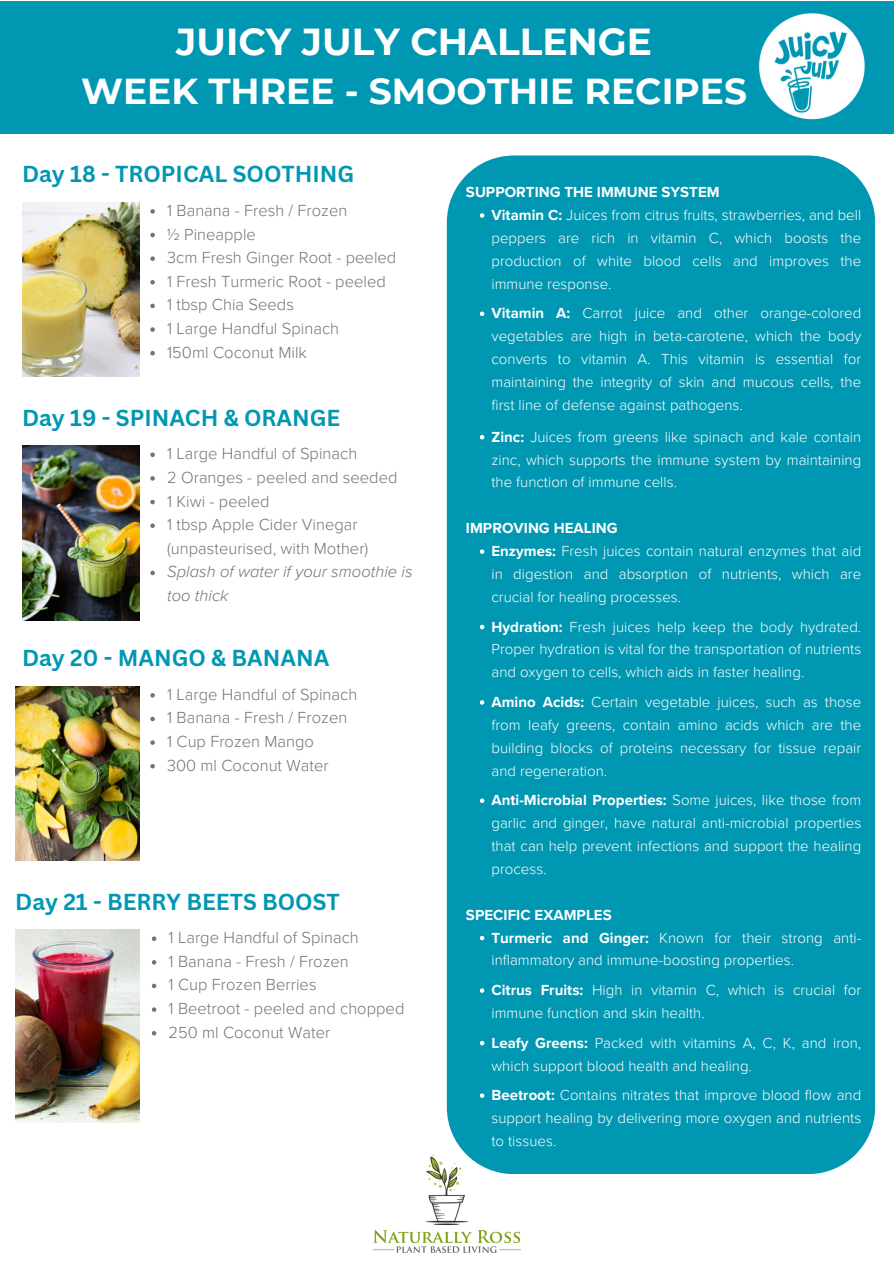
<style>
.page{position:relative;width:894px;height:1264px;background:#fff}
.page>*{position:absolute;margin:0;border:0;box-sizing:border-box;transform-origin:0 0}
.t1{font:700 37.5px "Montserrat";color:#fff}
.t2{font:700 36px "Montserrat";color:#fff}
.t3{font:700 22.5px "Canva Sans";color:#0097b2}
.t4{font:300 16.5px/23.7px "Proxima Nova";color:#737373}
.t5{font:italic 300 16.5px/23.7px "Proxima Nova";color:#737373}
.t6{font:300 15px/22.8px "Proxima Nova";color:#fff;text-align:justify}
.s1{font-weight:700}
</style>
<div class="page">
<div style="left:0;top:1px;width:893px;height:133px;background:#0097b2"></div>
<img style="left:15px;top:686px;width:124px;height:174px">
<img style="left:22px;top:202px;width:117px;height:175px">
<img style="left:22px;top:446px;width:117px;height:174px">
<img style="left:374px;top:1155px;width:146px;height:97px">
<svg style="left:150px;top:209px;width:5px;height:5px"></svg>
<svg style="left:150px;top:233px;width:5px;height:4px"></svg>
<svg style="left:150px;top:256px;width:5px;height:5px"></svg>
<svg style="left:150px;top:280px;width:5px;height:4px"></svg>
<svg style="left:150px;top:304px;width:5px;height:4px"></svg>
<svg style="left:150px;top:327px;width:5px;height:5px"></svg>
<svg style="left:150px;top:351px;width:5px;height:4px"></svg>
<div style="left:446px;top:155px;width:428px;height:1018px;background:#0097b2;border-radius:67px"></div>
<img style="left:15px;top:929px;width:124px;height:193px">
<img style="left:758px;top:13px;width:107px;height:107px">
<svg style="left:152px;top:936px;width:4px;height:4px"></svg>
<svg style="left:152px;top:960px;width:4px;height:4px"></svg>
<svg style="left:152px;top:983px;width:4px;height:5px"></svg>
<svg style="left:152px;top:1007px;width:4px;height:4px"></svg>
<svg style="left:152px;top:1031px;width:4px;height:4px"></svg>
<svg style="left:150px;top:452px;width:5px;height:5px"></svg>
<svg style="left:150px;top:476px;width:5px;height:4px"></svg>
<svg style="left:150px;top:500px;width:5px;height:4px"></svg>
<svg style="left:150px;top:523px;width:5px;height:5px"></svg>
<svg style="left:150px;top:570px;width:5px;height:5px"></svg>
<svg style="left:150px;top:693px;width:5px;height:4px"></svg>
<svg style="left:150px;top:716px;width:5px;height:5px"></svg>
<svg style="left:150px;top:740px;width:5px;height:4px"></svg>
<svg style="left:150px;top:764px;width:5px;height:4px"></svg>
<svg style="left:479px;top:213px;width:5px;height:5px"></svg>
<svg style="left:479px;top:311px;width:5px;height:5px"></svg>
<svg style="left:479px;top:435px;width:5px;height:4px"></svg>
<svg style="left:479px;top:549px;width:5px;height:5px"></svg>
<svg style="left:479px;top:624px;width:5px;height:5px"></svg>
<svg style="left:479px;top:700px;width:5px;height:4px"></svg>
<svg style="left:479px;top:798px;width:5px;height:5px"></svg>
<svg style="left:479px;top:935px;width:5px;height:5px"></svg>
<svg style="left:479px;top:988px;width:5px;height:4px"></svg>
<svg style="left:479px;top:1040px;width:5px;height:5px"></svg>
<svg style="left:479px;top:1093px;width:5px;height:4px"></svg>
<h2 class="t1" style="left:176px;top:18px;width:477px">JUICY JULY CHALLENGE</h2>
<h2 class="t2" style="left:81px;top:69px;width:667px">WEEK THREE - SMOOTHIE RECIPES</h2>
<p class="t3" style="left:22px;top:158px;width:334px">Day 18 - TROPICAL SOOTHING</p>
<p class="t4" style="left:167px;top:199px;width:182px">1 Banana - Fresh / Frozen</p>
<p class="t4" style="left:167px;top:222px;width:90px">½ Pineapple</p>
<p class="t4" style="left:167px;top:246px;width:231px">3cm Fresh Ginger Root - peeled</p>
<p class="t4" style="left:167px;top:270px;width:220px">1 Fresh Turmeric Root - peeled</p>
<p class="t4" style="left:167px;top:293px;width:128px">1 tbsp Chia Seeds</p>
<p class="t4" style="left:167px;top:317px;width:173px">1 Large Handful Spinach</p>
<p class="t4" style="left:167px;top:341px;width:141px">150ml Coconut Milk</p>
<p class="t3" style="left:22px;top:401px;width:320px">Day 19 - SPINACH &amp; ORANGE</p>
<p class="t4" style="left:167px;top:442px;width:191px">1 Large Handful of Spinach</p>
<p class="t4" style="left:167px;top:466px;width:232px">2 Oranges - peeled and seeded</p>
<p class="t4" style="left:167px;top:489px;width:104px">1 Kiwi - peeled</p>
<p class="t4" style="left:167px;top:513px;width:203px">1 tbsp Apple Cider Vinegar (unpasteurised, with Mother)</p>
<p class="t5" style="left:167px;top:560px;width:247px">Splash of water if your smoothie is too thick</p>
<p class="t3" style="left:22px;top:642px;width:309px">Day 20 - MANGO &amp; BANANA</p>
<h2 class="t4" style="left:167px;top:682px;width:191px">1 Large Handful of Spinach</h2>
<p class="t4" style="left:167px;top:706px;width:182px">1 Banana - Fresh / Frozen</p>
<p class="t4" style="left:167px;top:730px;width:148px">1 Cup Frozen Mango</p>
<p class="t4" style="left:167px;top:753px;width:163px">300 ml Coconut Water</p>
<p class="t3" style="left:15px;top:885px;width:326px">Day 21 - BERRY BEETS BOOST</p>
<p class="t4" style="left:168px;top:926px;width:191px">1 Large Handful of Spinach</p>
<p class="t4" style="left:168px;top:949px;width:182px">1 Banana - Fresh / Frozen</p>
<p class="t4" style="left:168px;top:973px;width:149px">1 Cup Frozen Berries</p>
<p class="t4" style="left:168px;top:997px;width:237px">1 Beetroot - peeled and chopped</p>
<h2 class="t4" style="left:168px;top:1020px;width:163px">250 ml Coconut Water</h2>
<p class="t6" style="left:491px;top:181px;width:371px;text-align:left;text-indent:-25px"><span class="s1">SUPPORTING THE IMMUNE SYSTEM<br>Vitamin C:</span> Juices from citrus fruits, strawberries, and bell peppers are rich in vitamin C, which boosts the production of white blood cells and improves the immune response.</p>
<p class="t6" style="left:491px;top:302px;width:371px"><span class="s1">Vitamin A:</span> Carrot juice and other orange-colored vegetables are high in beta-carotene, which the body converts to vitamin A. This vitamin is essential for maintaining the integrity of skin and mucous cells, the first line of defense against pathogens.</p>
<p class="t6" style="left:491px;top:425px;width:371px"><span class="s1">Zinc:</span> Juices from greens like spinach and kale contain zinc, which supports the immune system by maintaining the function of immune cells.</p>
<p class="t6" style="left:491px;top:517px;width:371px;text-align:left;text-indent:-25px"><span class="s1">IMPROVING HEALING<br>Enzymes:</span> Fresh juices contain natural enzymes that aid in digestion and absorption of nutrients, which are crucial for healing processes.</p>
<p class="t6" style="left:491px;top:615px;width:371px"><span class="s1">Hydration:</span> Fresh juices help keep the body hydrated.<br>Proper hydration is vital for the transportation of nutrients and oxygen to cells, which aids in faster healing.</p>
<p class="t6" style="left:491px;top:691px;width:371px"><span class="s1">Amino Acids:</span> Certain vegetable juices, such as those from leafy greens, contain amino acids which are the building blocks of proteins necessary for tissue repair and regeneration.</p>
<p class="t6" style="left:491px;top:789px;width:371px"><span class="s1">Anti-Microbial Properties:</span> Some juices, like those from garlic and ginger, have natural anti-microbial properties that can help prevent infections and support the healing process.</p>
<p class="t6" style="left:491px;top:903px;width:371px;text-align:left;text-indent:-25px"><span class="s1">SPECIFIC EXAMPLES<br>Turmeric and Ginger:</span> Known for their strong anti&shy;inflammatory and immune-boosting properties.</p>
<p class="t6" style="left:491px;top:979px;width:371px"><span class="s1">Citrus Fruits:</span> High in vitamin C, which is crucial for immune function and skin health.</p>
<p class="t6" style="left:491px;top:1031px;width:371px"><span class="s1">Leafy Greens:</span> Packed with vitamins A, C, K, and iron, which support blood health and healing.</p>
<p class="t6" style="left:491px;top:1084px;width:371px"><span class="s1">Beetroot:</span> Contains nitrates that improve blood flow and support healing by delivering more oxygen and nutrients to tissues.</p>
</div>
